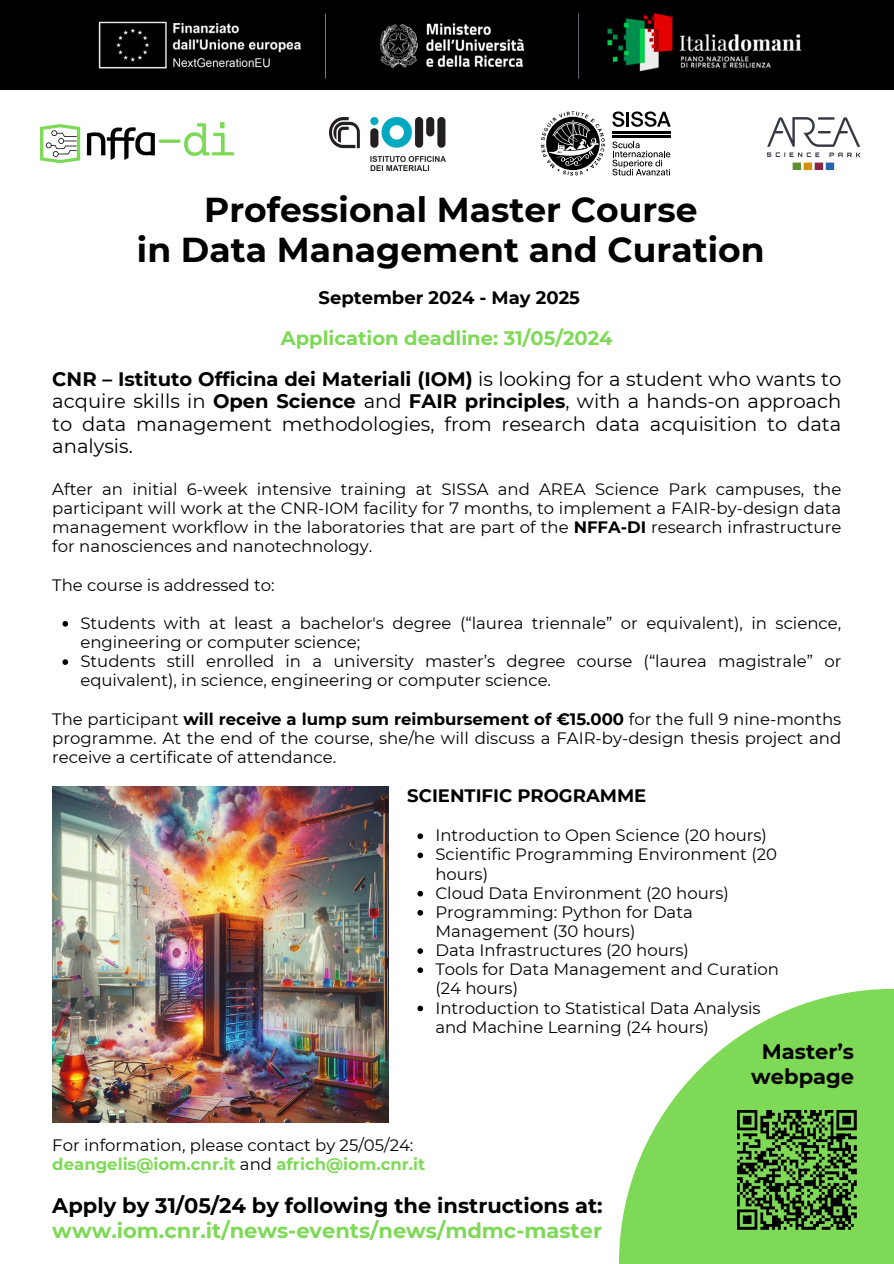
<style>
.page{position:relative;width:894px;height:1264px;background:#fff}
.page>*{position:absolute;margin:0;border:0;box-sizing:border-box;transform-origin:0 0}
.t1{font:700 34.5px/40.5px "Montserrat";color:#000;text-align:center}
.t2{font:700 21px/24.8px "Montserrat";color:#000;text-align:center}
.t3{font:19.5px/22.5px "Montserrat";color:#000;text-align:justify}
.t4{font:700 19.5px "Montserrat";color:#7ed957}
.t5{font:700 18px "Montserrat";color:#000}
.t6{font:16.5px/19.2px "Montserrat";color:#000}
.t7{font:700 16.5px "Montserrat";color:#7ed957}
.s1{font-weight:700}
.s2{font-weight:400;color:#000}
.s3{color:#7ed957}
</style>
<div class="page">
<svg style="left:619px;top:988px;width:274px;height:275px;fill:#7ed957"></svg>
<img style="left:41px;top:122px;width:192px;height:42px">
<img style="left:329px;top:117px;width:116px;height:53px">
<svg style="left:540px;top:111px;width:65px;height:64px"></svg>
<svg style="left:612px;top:142px;width:58px;height:33px"></svg>
<svg style="left:612px;top:111px;width:12px;height:16px"></svg>
<hr style="left:626px;top:112px;width:3px;height:15px;background:#000">
<svg style="left:631px;top:111px;width:39px;height:16px"></svg>
<hr style="left:612px;top:131px;width:58px;height:2px;background:#000">
<hr style="left:612px;top:136px;width:58px;height:2px;background:#000">
<div style="left:792px;top:162px;width:8px;height:8px;background:#5c9030"></div>
<div style="left:803px;top:162px;width:8px;height:8px;background:#d48f05"></div>
<div style="left:814px;top:162px;width:8px;height:8px;background:#8b2546"></div>
<div style="left:825px;top:162px;width:8px;height:8px;background:#2665ae"></div>
<svg style="left:766px;top:117px;width:94px;height:40px"></svg>
<div style="left:0;top:0;width:893px;height:89px;background:#000"></div>
<img style="left:98px;top:13px;width:704px;height:65px">
<img style="left:737px;top:1110px;width:119px;height:119px">
<svg style="left:62px;top:621px;width:6px;height:5px"></svg>
<svg style="left:62px;top:659px;width:6px;height:6px"></svg>
<svg style="left:417px;top:833px;width:6px;height:6px"></svg>
<svg style="left:417px;top:852px;width:6px;height:6px"></svg>
<svg style="left:417px;top:890px;width:6px;height:6px"></svg>
<svg style="left:417px;top:910px;width:6px;height:5px"></svg>
<svg style="left:417px;top:948px;width:6px;height:5px"></svg>
<svg style="left:417px;top:967px;width:6px;height:6px"></svg>
<svg style="left:417px;top:1005px;width:6px;height:6px"></svg>
<img style="left:52px;top:786px;width:337px;height:336px">
<h1 class="t1" style="left:137px;top:189px;width:629px">Professional Master Course<br>in Data Management and Curation</h1>
<p class="t5" style="left:318px;top:286px;width:263px">September 2024 - May 2025</p>
<p class="t4" style="left:281px;top:326px;width:333px">Application deadline: 31/05/2024</p>
<h5 class="t3" style="left:52px;top:367px;width:790px"><span class="s1">CNR – Istituto Officina dei Materiali (IOM)</span> is looking for a student who wants to acquire skills in <span class="s1">Open Science</span> and <span class="s1">FAIR principles</span>, with a hands-on approach to data management methodologies, from research data acquisition to data analysis.</h5>
<h2 class="t6" style="left:52px;top:479px;width:790px;text-align:justify">After an initial 6-week intensive training at SISSA and AREA Science Park campuses, the participant will work at the CNR-IOM facility for 7 months, to implement a FAIR-by-design data management workflow in the laboratories that are part of the <span class="s1">NFFA-DI</span> research infrastructure for nanosciences and nanotechnology.</h2>
<h3 class="t6" style="left:52px;top:575px;width:224px">The course is addressed to:</h3>
<p class="t6" style="left:80px;top:613px;width:762px">Students with at least a bachelor's degree (“laurea triennale” or equivalent), in science, engineering or computer science;</p>
<p class="t6" style="left:80px;top:651px;width:762px">Students still enrolled in a university master’s degree course (“laurea magistrale” or equivalent), in science, engineering or computer science.</p>
<p class="t6" style="left:52px;top:709px;width:790px;text-align:justify">The participant <span class="s1">will receive a lump sum reimbursement of €15.000</span> for the full 9 nine-months programme. At the end of the course, she/he will discuss a FAIR-by-design thesis project and receive a certificate of attendance.</p>
<h4 class="t5" style="left:407px;top:784px;width:240px">SCIENTIFIC PROGRAMME</h4>
<p class="t6" style="left:435px;top:825px;width:333px">Introduction to Open Science (20 hours)</p>
<p class="t6" style="left:435px;top:845px;width:343px">Scientific Programming Environment (20 hours)</p>
<p class="t6" style="left:435px;top:883px;width:295px">Cloud Data Environment (20 hours)</p>
<p class="t6" style="left:435px;top:902px;width:259px">Programming: Python for Data<br>Management (30 hours)</p>
<p class="t6" style="left:435px;top:940px;width:255px">Data Infrastructures (20 hours)</p>
<p class="t6" style="left:435px;top:959px;width:345px">Tools for Data Management and Curation (24 hours)</p>
<p class="t6" style="left:435px;top:998px;width:327px">Introduction to Statistical Data Analysis and Machine Learning (24 hours)</p>
<p class="t6" style="left:52px;top:1135px;width:362px">For information, please contact by 25/05/24:</p>
<p class="t7" style="left:52px;top:1153px;width:374px">deangelis@iom.cnr.it <span class="s2">and</span> africh@iom.cnr.it</p>
<p class="t2" style="left:52px;top:1192px;width:551px;text-align:left">Apply by 31/05/24 by following the instructions at: <span class="s3">www.iom.cnr.it/news-events/news/mdmc-master</span></p>
<p class="t2" style="left:751px;top:1038px;width:104px">Master’s webpage</p>
</div>
